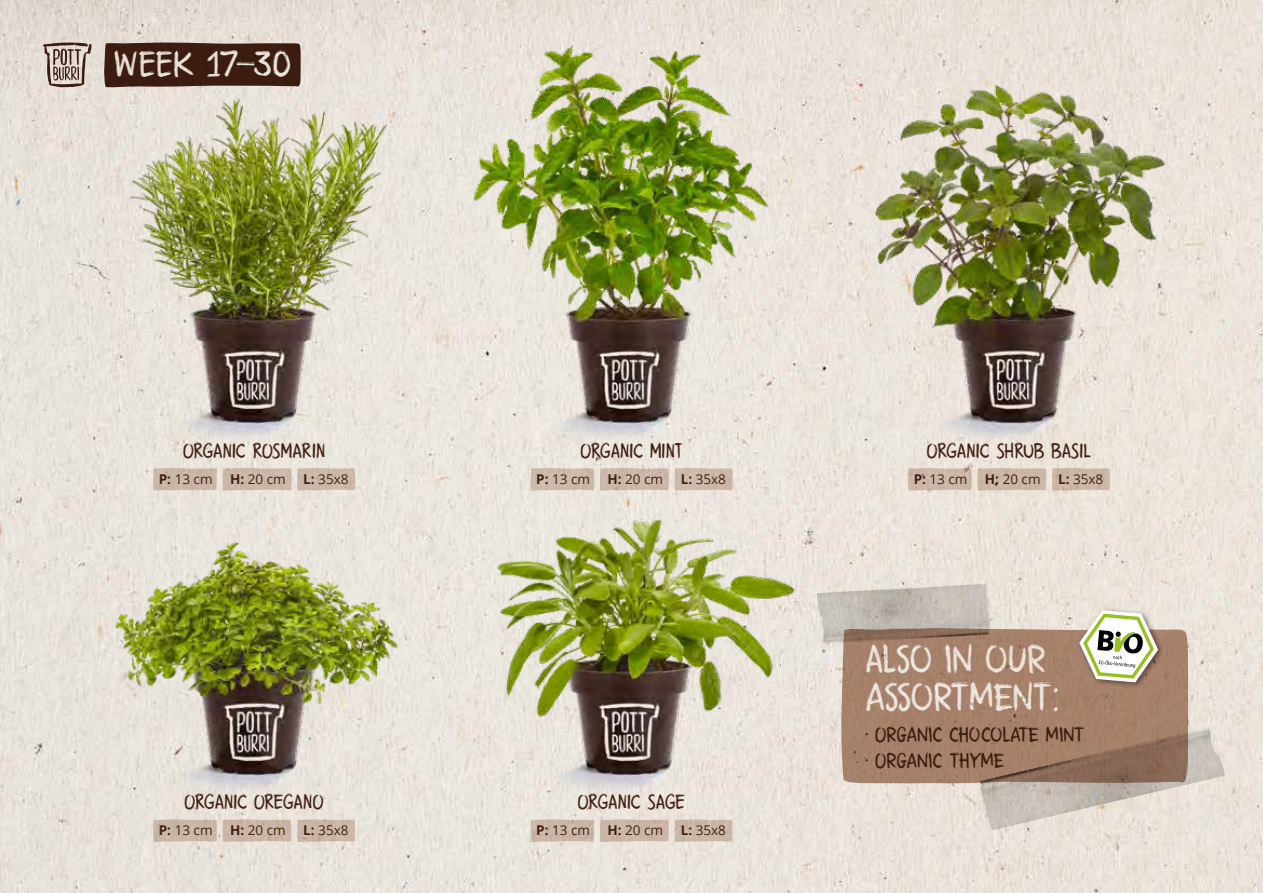
<style>
.page{position:relative;width:1263px;height:893px;background:#fff}
.page>*{position:absolute;margin:0;border:0;box-sizing:border-box;transform-origin:0 0}
.t1{font:40.65px/37.5px "Attaboy";letter-spacing:-.04em;color:#fff}
.t2{font:37.35px "Attaboy";color:#fff}
.t3{font:21.6px/26px "Attaboy";color:#422113}
.t4{font:21px "Attaboy";letter-spacing:-.03em;color:#422113}
.t5{font:13.5px "Open Sans";color:#422113}
.s1{font-weight:700}
</style>
<div class="page">
<img style="left:0;top:0;width:1263px;height:893px">
<div style="left:1250px;top:0;width:13px;height:421px;background:#ebe3db"></div>
<svg style="left:153px;top:819px;width:138px;height:23px;background:#ccb9ab"></svg>
<svg style="left:297px;top:819px;width:58px;height:23px"></svg>
<svg style="left:530px;top:819px;width:202px;height:23px;background:#cdbbad"></svg>
<svg style="left:908px;top:468px;width:202px;height:23px;background:#cebaab"></svg>
<img style="left:1px;top:18px;width:374px;height:352px">
<div style="left:871px;top:627px;width:317px;height:158px;background:#a6816a"></div>
<img style="left:976px;top:726px;width:249px;height:105px">
<img style="left:871px;top:583px;width:120px;height:61px">
<div style="left:1077px;top:607px;width:88px;height:82px;background:#000;opacity:.45"></div>
<svg style="left:1079px;top:610px;width:79px;height:72px"></svg>
<div style="left:1251px;top:228px;width:12px;height:606px;background:#ebe4dc"></div>
<img style="left:871px;top:32px;width:358px;height:421px">
<img style="left:375px;top:18px;width:496px;height:352px">
<img style="left:497px;top:370px;width:374px;height:433px">
<img style="left:1px;top:370px;width:496px;height:433px">
<svg style="left:103px;top:42px;width:198px;height:46px;background:#482b1e"></svg>
<h2 class="t2" style="left:113px;top:40px;width:180px">WEEK 17–30</h2>
<h3 class="t4" style="left:183px;top:437px;width:144px">ORGANIC ROSMARIN</h3>
<p class="t5" style="left:159px;top:470px;width:55px"><span class="s1">P:</span> 13 cm</p>
<p class="t5" style="left:230px;top:470px;width:57px"><span class="s1">H:</span> 20 cm</p>
<p class="t5" style="left:303px;top:470px;width:47px"><span class="s1">L:</span> 35x8</p>
<h3 class="t4" style="left:184px;top:788px;width:141px">ORGANIC OREGANO</h3>
<p class="t5" style="left:159px;top:821px;width:55px"><span class="s1">P:</span> 13 cm</p>
<p class="t5" style="left:230px;top:821px;width:57px"><span class="s1">H:</span> 20 cm</p>
<p class="t5" style="left:303px;top:821px;width:47px"><span class="s1">L:</span> 35x8</p>
<h3 class="t4" style="left:580px;top:437px;width:104px">ORGANIC MINT</h3>
<p class="t5" style="left:536px;top:470px;width:55px"><span class="s1">P:</span> 13 cm</p>
<p class="t5" style="left:607px;top:470px;width:57px"><span class="s1">H:</span> 20 cm</p>
<p class="t5" style="left:681px;top:470px;width:47px"><span class="s1">L:</span> 35x8</p>
<h3 class="t4" style="left:578px;top:788px;width:109px">ORGANIC SAGE</h3>
<p class="t5" style="left:536px;top:821px;width:55px"><span class="s1">P:</span> 13 cm</p>
<p class="t5" style="left:607px;top:821px;width:57px"><span class="s1">H:</span> 20 cm</p>
<p class="t5" style="left:681px;top:821px;width:47px"><span class="s1">L:</span> 35x8</p>
<h3 class="t4" style="left:926px;top:437px;width:166px">ORGANIC SHRUB BASIL</h3>
<p class="t5" style="left:914px;top:470px;width:55px"><span class="s1">P:</span> 13 cm</p>
<p class="t5" style="left:985px;top:470px;width:57px"><span class="s1">H:</span> 20 cm</p>
<p class="t5" style="left:1058px;top:470px;width:47px"><span class="s1">L:</span> 35x8</p>
<h1 class="t1" style="left:865px;top:639px;width:196px">ALSO IN OUR<br>ASSORTMENT:</h1>
<h3 class="t3" style="left:865px;top:721px;width:221px">· ORGANIC CHOCOLATE MINT · ORGANIC THYME</h3>
</div>
